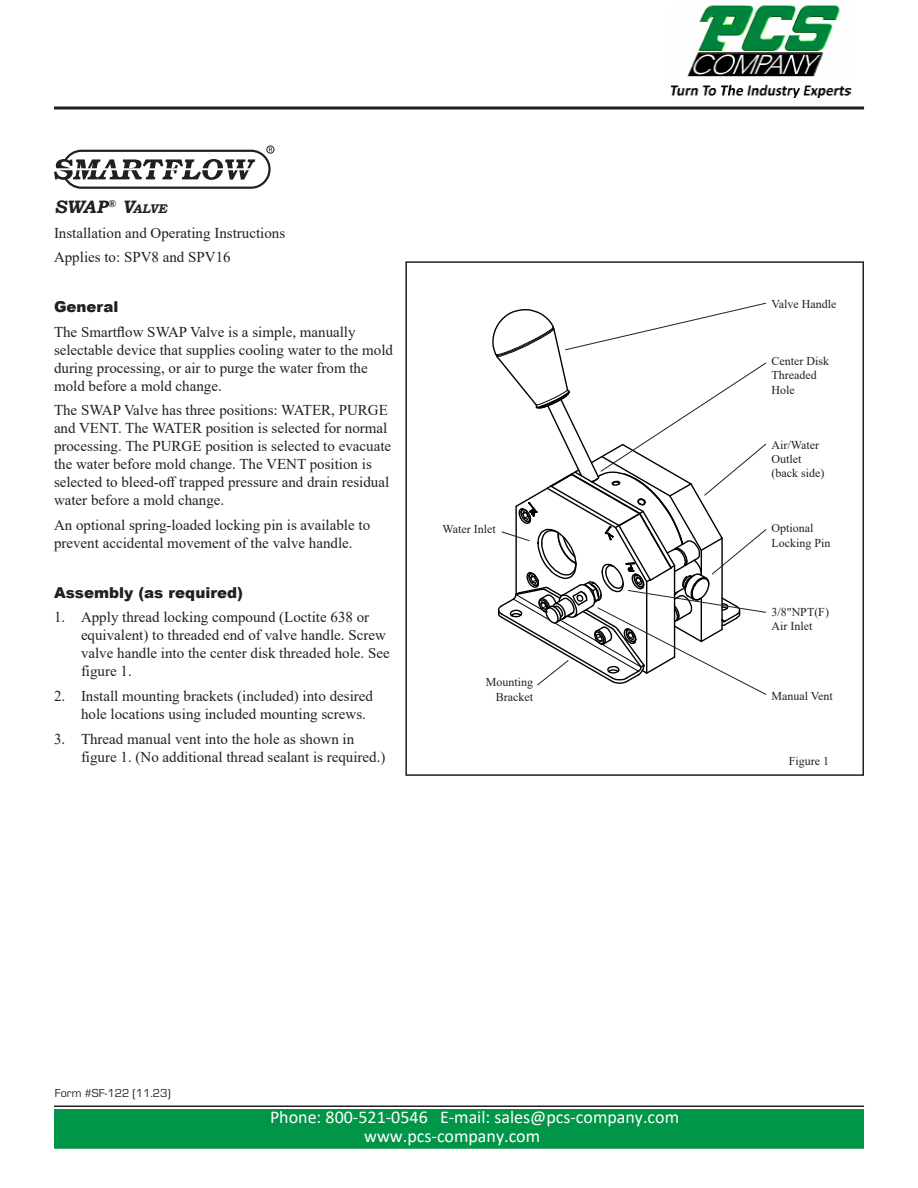
<style>
.page{position:relative;width:918px;height:1188px;background:#fff}
.page>*{position:absolute;margin:0;border:0;box-sizing:border-box;transform-origin:0 0}
.t1{font:18px "Calibri";color:#fff}
.t2{font:italic 700 18px "Bookman Old Style";color:#231f20}
.t3{font:15px/18px "Times New Roman";color:#231f20}
.t4{font:900 15px "Arial";color:#231f20}
.t5{font:12px/14.4px "Times New Roman";color:#231f20}
.t6{font:12px "Eurostile";color:#231f20}
.s1{font-size:12.6px}
</style>
<div class="page">
<svg style="left:54px;top:106px;width:810px;height:4px;background:#595657"></svg>
<svg style="left:54px;top:145px;width:221px;height:44px"></svg>
<div style="left:405px;top:261px;width:459px;height:515px;border:2px solid #231f20"></div>
<svg style="left:492px;top:302px;width:275px;height:393px"></svg>
<img style="left:670px;top:5px;width:182px;height:93px">
<svg style="left:54px;top:1105px;width:810px;height:44px;background:#119751"></svg>
<p class="t2" style="left:54px;top:194px;width:114px">SWAP<sup>®</sup> V<span class="s1">ALVE</span></p>
<p class="t3" style="left:54px;top:223px;width:233px">Installation and Operating Instructions</p>
<p class="t3" style="left:54px;top:248px;width:178px">Applies to: SPV8 and SPV16</p>
<p class="t4" style="left:54px;top:296px;width:66px">General</p>
<p class="t3" style="left:54px;top:322px;width:341px">The Smartflow SWAP Valve is a simple, manually selectable device that supplies cooling water to the mold during processing, or air to purge the water from the mold before a mold change.</p>
<p class="t3" style="left:54px;top:401px;width:339px">The SWAP Valve has three positions: WATER, PURGE and VENT. The WATER position is selected for normal processing. The PURGE position is selected to evacuate the water before mold change. The VENT position is selected to bleed-off trapped pressure and drain residual water before a mold change.</p>
<p class="t3" style="left:54px;top:516px;width:318px">An optional spring-loaded locking pin is available to prevent accidental movement of the valve handle.</p>
<p class="t4" style="left:54px;top:581px;width:191px">Assembly (as required)</p>
<p class="t3" style="left:81px;top:608px;width:310px;text-indent:-27px">1. Apply thread locking compound (Loctite 638 or equivalent) to threaded end of valve handle. Screw valve handle into the center disk threaded hole. See figure 1.</p>
<p class="t3" style="left:81px;top:687px;width:294px;text-indent:-27px">2. Install mounting brackets (included) into desired hole locations using included mounting screws.</p>
<p class="t3" style="left:81px;top:729px;width:306px;text-indent:-27px">3. Thread manual vent into the hole as shown in figure 1. (No additional thread sealant is required.)</p>
<p class="t5" style="left:442px;top:522px;width:55px">Water Inlet</p>
<p class="t5" style="left:486px;top:675px;width:49px;text-align:right">Mounting<br>Bracket</p>
<p class="t5" style="left:771px;top:297px;width:66px">Valve Handle</p>
<p class="t5" style="left:771px;top:353px;width:59px">Center Disk<br>Threaded<br>Hole</p>
<p class="t5" style="left:771px;top:437px;width:49px">Air/Water<br>Outlet</p>
<p class="t5" style="left:771px;top:466px;width:54px">(back side)</p>
<p class="t5" style="left:771px;top:521px;width:61px">Optional<br>Locking Pin</p>
<p class="t5" style="left:771px;top:604px;width:59px">3/8"NPT(F)</p>
<p class="t5" style="left:771px;top:619px;width:42px">Air Inlet</p>
<p class="t5" style="left:771px;top:688px;width:63px">Manual Vent</p>
<p class="t5" style="left:789px;top:753px;width:42px">Figure 1</p>
<p class="t6" style="left:55px;top:1085px;width:118px">Form #SF-122 (11.23)</p>
<p class="t1" style="left:270px;top:1105px;width:411px">Phone: 800-521-0546 E-mail: sales@pcs-company.com</p>
<p class="t1" style="left:364px;top:1123px;width:177px">www.pcs-company.com</p>
</div>
